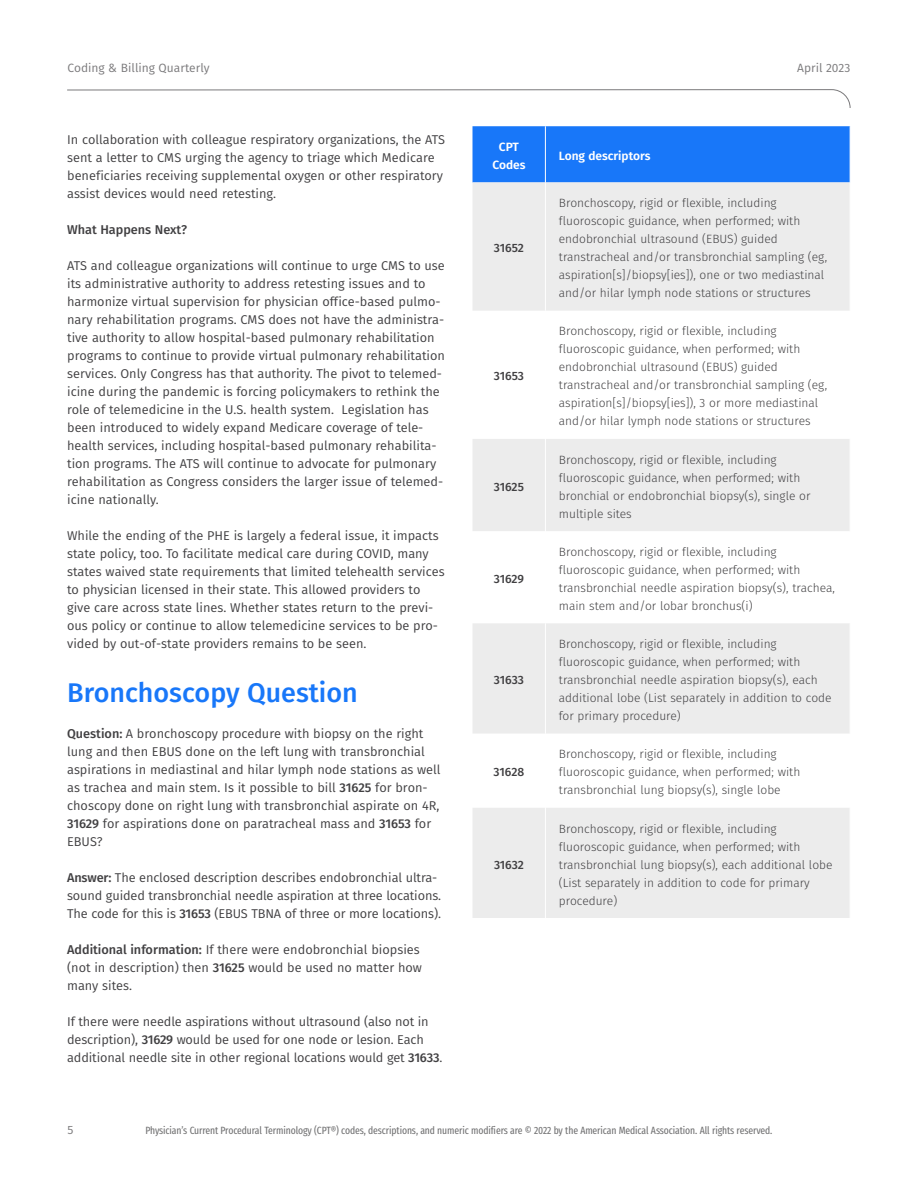
<style>
.page{position:relative;width:918px;height:1188px;background:#fff}
.page>*{position:absolute;margin:0;border:0;box-sizing:border-box;transform-origin:0 0}
.Headline_Small_-_Bol{font:500 27px "Fira Sans";color:#1877f9}
.Body__Standard{font:12.75px/18px "Fira Sans";color:#414042}
.Body__Standard-2{font:500 12.75px "Fira Sans";color:#414042}
.Body__Attribution{font:300 12px/18px "Fira Sans";color:#414042}
.Body__Attribution-2{font:500 12px "Fira Sans";letter-spacing:-.01em;color:#414042}
.Body__Sidebar_Captio{font:12px "Fira Sans";color:#7a797b}
.Body__Attribution-3{font:600 12px/18px "Fira Sans";color:#fff;text-align:center}
.Disclosure_Legal_Cop{font:10.5px "Fira Sans Compressed";letter-spacing:-.01em;color:#707071}
.s1{font-weight:500}
</style>
<div class="page">
<svg style="left:67px;top:89px;width:784px;height:19px"></svg>
<div style="left:472px;top:126px;width:378px;height:56px;background:#1877f9"></div>
<svg style="left:472px;top:182px;width:378px;height:736px;fill:#ececec"></svg>
<hr style="left:545px;top:126px;width:1px;height:56px;background:#fff">
<hr style="left:545px;top:182px;width:1px;height:129px;background:#fff">
<hr style="left:545px;top:311px;width:1px;height:128px;background:#fff">
<hr style="left:545px;top:439px;width:1px;height:92px;background:#fff">
<hr style="left:545px;top:531px;width:1px;height:92px;background:#fff">
<hr style="left:545px;top:623px;width:1px;height:111px;background:#fff">
<hr style="left:545px;top:734px;width:1px;height:74px;background:#fff">
<hr style="left:545px;top:808px;width:1px;height:110px;background:#fff">
<p class="Body__Sidebar_Captio" style="left:68px;top:59px;width:144px">Coding &amp; Billing Quarterly</p>
<p class="Body__Sidebar_Captio" style="left:797px;top:59px;width:55px">April 2023</p>
<p class="Body__Standard" style="left:67px;top:130px;width:380px">In collaboration with colleague respiratory organizations, the ATS sent a letter to CMS urging the agency to triage which Medicare beneficiaries receiving supplemental oxygen or other respiratory assist devices would need retesting.</p>
<p class="Body__Standard-2" style="left:67px;top:219px;width:121px">What Happens Next?</p>
<p class="Body__Standard" style="left:67px;top:256px;width:379px">ATS and colleague organizations will continue to urge CMS to use its administrative authority to address retesting issues and to harmonize virtual supervision for physician office-based pulmo&shy;nary rehabilitation programs. CMS does not have the administra&shy;tive authority to allow hospital-based pulmonary rehabilitation programs to continue to provide virtual pulmonary rehabilitation services. Only Congress has that authority. The pivot to telemed&shy;icine during the pandemic is forcing policymakers to rethink the role of telemedicine in the U.S. health system. Legislation has been introduced to widely expand Medicare coverage of tele&shy;health services, including hospital-based pulmonary rehabilita&shy;tion programs. The ATS will continue to advocate for pulmonary rehabilitation as Congress considers the larger issue of telemed&shy;icine nationally.</p>
<p class="Body__Standard" style="left:67px;top:526px;width:379px">While the ending of the PHE is largely a federal issue, it impacts state policy, too. To facilitate medical care during COVID, many states waived state requirements that limited telehealth services to physician licensed in their state. This allowed providers to give care across state lines. Whether states return to the previ&shy;ous policy or continue to allow telemedicine services to be pro&shy;vided by out-of-state providers remains to be seen.</p>
<p class="Headline_Small_-_Bol" style="left:67px;top:671px;width:292px">Bronchoscopy Question</p>
<p class="Body__Standard" style="left:67px;top:724px;width:375px"><span class="s1">Question:</span> A bronchoscopy procedure with biopsy on the right lung and then EBUS done on the left lung with transbronchial aspirations in mediastinal and hilar lymph node stations as well as trachea and main stem. Is it possible to bill <span class="s1">31625</span> for bron&shy;choscopy done on right lung with transbronchial aspirate on 4R, <span class="s1">31629</span> for aspirations done on paratracheal mass and <span class="s1">31653</span> for EBUS?</p>
<p class="Body__Standard" style="left:67px;top:868px;width:375px"><span class="s1">Answer:</span> The enclosed description describes endobronchial ultra&shy;sound guided transbronchial needle aspiration at three locations.<br>The code for this is <span class="s1">31653</span> (EBUS TBNA of three or more locations).</p>
<p class="Body__Standard" style="left:67px;top:940px;width:356px"><span class="s1">Additional information:</span> If there were endobronchial biopsies (not in description) then <span class="s1">31625</span> would be used no matter how many sites.</p>
<p class="Body__Standard" style="left:67px;top:1012px;width:377px">If there were needle aspirations without ultrasound (also not in description), <span class="s1">31629</span> would be used for one node or lesion. Each additional needle site in other regional locations would get <span class="s1">31633</span>.</p>
<p class="Body__Attribution-3" style="left:492px;top:137px;width:35px">CPT<br>Codes</p>
<p class="Body__Attribution-3" style="left:559px;top:146px;width:93px">Long descriptors</p>
<p class="Body__Attribution-2" style="left:494px;top:238px;width:31px">31652</p>
<p class="Body__Attribution-2" style="left:494px;top:367px;width:32px">31653</p>
<p class="Body__Attribution-2" style="left:494px;top:477px;width:32px">31625</p>
<p class="Body__Attribution-2" style="left:494px;top:569px;width:32px">31629</p>
<p class="Body__Attribution-2" style="left:494px;top:670px;width:31px">31633</p>
<p class="Body__Attribution-2" style="left:494px;top:762px;width:32px">31628</p>
<p class="Body__Attribution-2" style="left:494px;top:855px;width:31px">31632</p>
<p class="Body__Attribution" style="left:559px;top:194px;width:270px">Bronchoscopy, rigid or flexible, including fluoroscopic guidance, when performed; with endobronchial ultrasound (EBUS) guided transtracheal and/or transbronchial sampling (eg, aspiration[s]/biopsy[ies]), one or two mediastinal and/or hilar lymph node stations or structures</p>
<p class="Body__Attribution" style="left:559px;top:322px;width:270px">Bronchoscopy, rigid or flexible, including fluoroscopic guidance, when performed; with endobronchial ultrasound (EBUS) guided transtracheal and/or transbronchial sampling (eg, aspiration[s]/biopsy[ies]), 3 or more mediastinal and/or hilar lymph node stations or structures</p>
<p class="Body__Attribution" style="left:559px;top:450px;width:253px">Bronchoscopy, rigid or flexible, including fluoroscopic guidance, when performed; with bronchial or endobronchial biopsy(s), single or multiple sites</p>
<p class="Body__Attribution" style="left:559px;top:543px;width:278px">Bronchoscopy, rigid or flexible, including fluoroscopic guidance, when performed; with transbronchial needle aspiration biopsy(s), trachea, main stem and/or lobar bronchus(i)</p>
<p class="Body__Attribution" style="left:559px;top:635px;width:274px">Bronchoscopy, rigid or flexible, including fluoroscopic guidance, when performed; with transbronchial needle aspiration biopsy(s), each additional lobe (List separately in addition to code for primary procedure)</p>
<p class="Body__Attribution" style="left:559px;top:745px;width:243px">Bronchoscopy, rigid or flexible, including fluoroscopic guidance, when performed; with transbronchial lung biopsy(s), single lobe</p>
<p class="Body__Attribution" style="left:559px;top:819px;width:275px">Bronchoscopy, rigid or flexible, including fluoroscopic guidance, when performed; with transbronchial lung biopsy(s), each additional lobe (List separately in addition to code for primary procedure)</p>
<p class="Body__Sidebar_Captio" style="left:68px;top:1121px;width:7px">5</p>
<p class="Disclosure_Legal_Cop" style="left:145px;top:1122px;width:628px">Physician’s Current Procedural Terminology (CPT®) codes, descriptions, and numeric modifiers are © 2022 by the American Medical Association. All rights reserved.</p>
</div>
